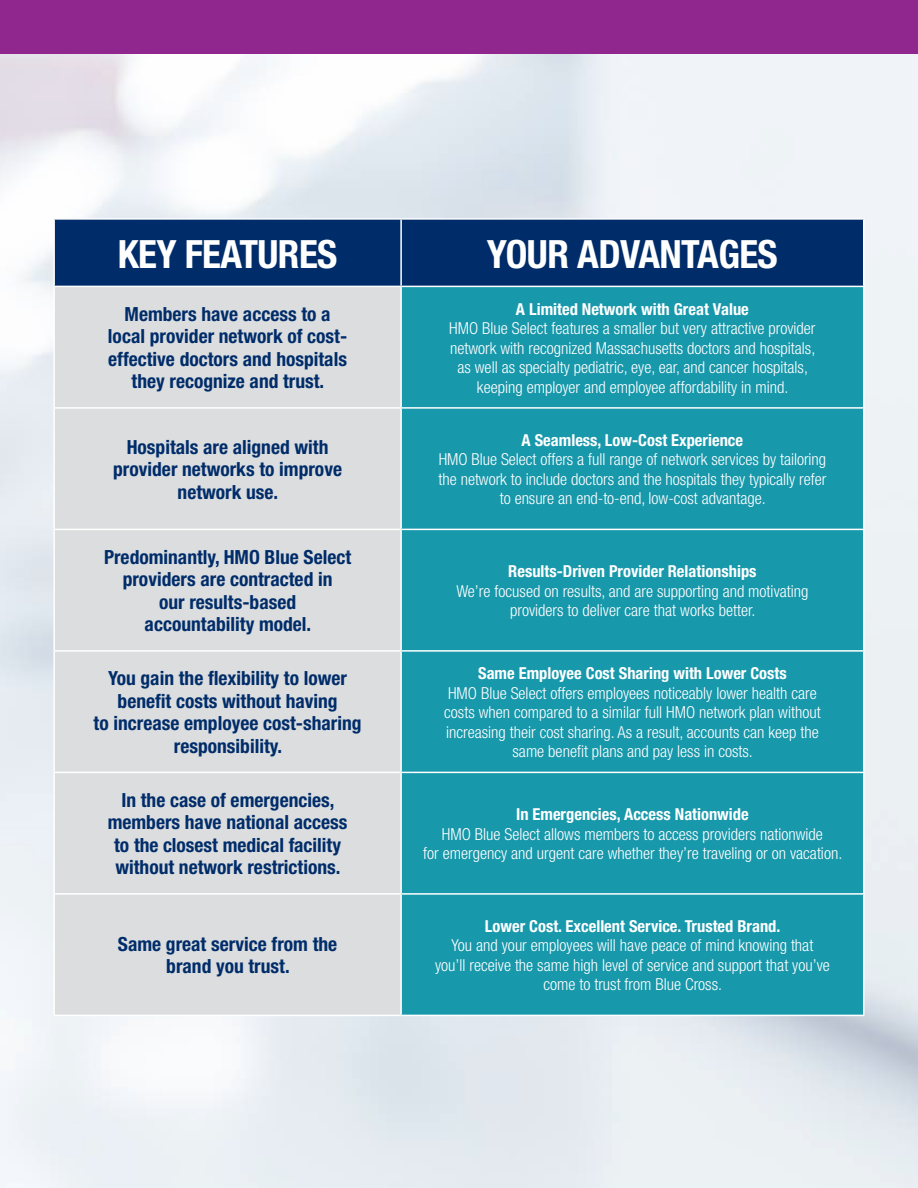
<style>
.page{position:relative;width:918px;height:1188px;background:#fff}
.page>*{position:absolute;margin:0;border:0;box-sizing:border-box;transform-origin:0 0}
.t1{font:700 condensed 39px "Helvetica Neue";letter-spacing:-.015em;color:#fff}
.t2{font:700 condensed 19.5px/22.5px "Helvetica Neue";color:#002d6a;text-align:center}
.t3{font:300 condensed 16.5px/19.5px "Helvetica Neue";color:#fff;text-align:center}
.t4{font:700 condensed 16.5px "Helvetica Neue";color:#fff}
</style>
<div class="page">
<div style="left:0;top:0;width:918px;height:54px;background:#90278f"></div>
<div style="left:55px;top:220px;width:808px;height:66px;background:#002d6a"></div>
<div style="left:55px;top:287px;width:345px;height:728px;background:#dcddde"></div>
<div style="left:402px;top:287px;width:461px;height:728px;background:#1898ab"></div>
<hr style="left:400px;top:220px;width:2px;height:66px;background:#fff">
<hr style="left:53px;top:407px;width:348px;height:2px;background:#fff">
<hr style="left:53px;top:529px;width:348px;height:1px;background:#fff">
<hr style="left:53px;top:650px;width:348px;height:2px;background:#fff">
<hr style="left:53px;top:772px;width:348px;height:1px;background:#fff">
<hr style="left:53px;top:893px;width:348px;height:2px;background:#fff">
<hr style="left:401px;top:407px;width:464px;height:2px;background:#fff">
<hr style="left:401px;top:529px;width:464px;height:1px;background:#fff">
<hr style="left:401px;top:650px;width:464px;height:2px;background:#fff">
<hr style="left:401px;top:772px;width:464px;height:1px;background:#fff">
<hr style="left:401px;top:893px;width:464px;height:2px;background:#fff">
<h1 class="t1" style="left:118px;top:230px;width:221px">Key Features</h1>
<h1 class="t1" style="left:487px;top:230px;width:252px">Your ADVANTAGES</h1>
<p class="t2" style="left:108px;top:303px;width:241px">Members have access to a local provider network of cost&shy;effective doctors and hospitals they recognize and trust.</p>
<p class="t4" style="left:516px;top:299px;width:234px">A Limited Network with Great Value</p>
<p class="t3" style="left:449px;top:318px;width:368px">HMO Blue Select features a smaller but very attractive provider network with recognized Massachusetts doctors and hospitals, as well as specialty pediatric, eye, ear, and cancer hospitals, keeping employer and employee affordability in mind.</p>
<p class="t2" style="left:113px;top:435px;width:231px">Hospitals are aligned with provider networks to improve network use.</p>
<p class="t4" style="left:522px;top:430px;width:223px">A Seamless, Low-Cost Experience</p>
<p class="t3" style="left:439px;top:450px;width:389px">HMO Blue Select offers a full range of network services by tailoring the network to include doctors and the hospitals they typically refer to ensure an end-to-end, low-cost advantage.</p>
<p class="t2" style="left:104px;top:546px;width:133px">Predominantly, HMO</p>
<p class="t2" style="left:265px;top:546px;width:88px">Blue Select</p>
<p class="t2" style="left:123px;top:568px;width:211px">providers are contracted in</p>
<p class="t2" style="left:159px;top:591px;width:139px">our results-based</p>
<p class="t2" style="left:145px;top:613px;width:168px">accountability model.</p>
<p class="t4" style="left:508px;top:561px;width:250px">Results-Driven Provider Relationships</p>
<p class="t3" style="left:456px;top:581px;width:354px">We’re focused on results, and are supporting and motivating providers to deliver care that works better.</p>
<p class="t2" style="left:94px;top:667px;width:270px">You gain the flexibility to lower benefit costs without having<br>to increase employee cost-sharing responsibility.</p>
<p class="t4" style="left:478px;top:663px;width:310px">Same Employee Cost Sharing with Lower Costs</p>
<p class="t3" style="left:444px;top:683px;width:378px">HMO Blue Select offers employees noticeably lower health care costs when compared to a similar full HMO network plan without increasing their cost sharing. As a result, accounts can keep the same benefit plans and pay less in costs.</p>
<p class="t2" style="left:108px;top:789px;width:241px">In the case of emergencies, members have national access to the closest medical facility without network restrictions.</p>
<p class="t2" style="left:118px;top:933px;width:221px">Same great service from the brand you trust.</p>
<p class="t4" style="left:516px;top:804px;width:234px">In Emergencies, Access Nationwide</p>
<p class="t3" style="left:423px;top:824px;width:421px">HMO Blue Select allows members to access providers nationwide<br>for emergency and urgent care whether they’re traveling or on vacation.</p>
<p class="t4" style="left:485px;top:916px;width:297px">Lower Cost. Excellent Service. Trusted Brand.</p>
<p class="t3" style="left:435px;top:936px;width:396px">You and your employees will have peace of mind knowing that you’ll receive the same high level of service and support that you’ve come to trust from Blue Cross.</p>
</div>
